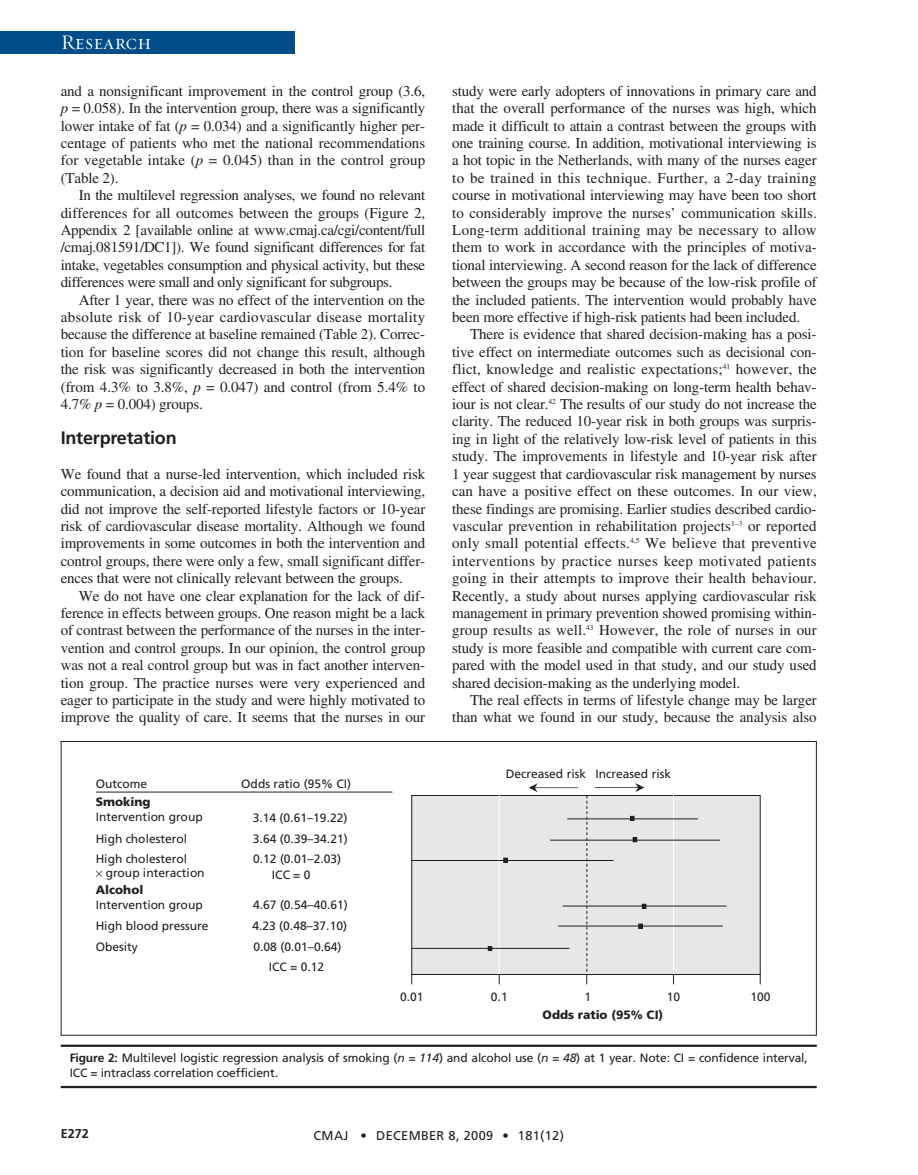
<style>
.page{position:relative;width:918px;height:1175px;background:#fff}
.page>*{position:absolute;margin:0;border:0;box-sizing:border-box;transform-origin:0 0}
.t1{font:21px "Requiem Display HTF Small Caps";letter-spacing:.005em;color:#fff}
.t2{font:700 18px "Frutiger";letter-spacing:-.01em;color:#231f20}
.t3{font:15px/17.4px "Times";letter-spacing:-.01em;color:#231f20;text-align:justify}
.t4{font:12.75px "Frutiger";letter-spacing:.025em;color:#231f20}
.t5{font:700 12.75px "Frutiger";color:#231f20}
.t6{font:12px/20.9px "Frutiger";color:#231f20}
.t7{font:900 12px "Frutiger";color:#231f20}
.s1{font-style:italic}
.s2{font-weight:700}
</style>
<div class="page">
<div style="left:0;top:32px;width:295px;height:22px;background:#014c89"></div>
<div style="left:412px;top:795px;width:348px;height:179px;background:#e6e7e9"></div>
<div style="left:411px;top:795px;width:350px;height:179px;border:1px solid #231f20"></div>
<hr style="left:499px;top:795px;width:1px;height:179px;background:#fff">
<hr style="left:673px;top:795px;width:1px;height:179px;background:#fff">
<hr style="left:633px;top:818px;width:65px;height:1px;background:#231f20">
<hr style="left:635px;top:839px;width:85px;height:1px;background:#231f20">
<hr style="left:506px;top:860px;width:107px;height:1px;background:#231f20">
<hr style="left:644px;top:905px;width:82px;height:1px;background:#231f20">
<hr style="left:641px;top:925px;width:82px;height:1px;background:#231f20">
<hr style="left:490px;top:948px;width:79px;height:1px;background:#231f20">
<hr style="left:568px;top:818px;width:65px;height:1px;background:#231f20">
<hr style="left:550px;top:839px;width:85px;height:1px;background:#231f20">
<hr style="left:412px;top:860px;width:94px;height:1px;background:#231f20">
<hr style="left:563px;top:905px;width:81px;height:1px;background:#231f20">
<hr style="left:558px;top:925px;width:83px;height:1px;background:#231f20">
<hr style="left:412px;top:948px;width:78px;height:1px;background:#231f20">
<svg style="left:630px;top:816px;width:5px;height:5px"></svg>
<svg style="left:633px;top:837px;width:4px;height:5px"></svg>
<svg style="left:503px;top:857px;width:5px;height:6px"></svg>
<svg style="left:642px;top:903px;width:4px;height:5px"></svg>
<svg style="left:638px;top:923px;width:5px;height:5px"></svg>
<svg style="left:488px;top:946px;width:4px;height:5px"></svg>
<svg style="left:586px;top:796px;width:2px;height:188px"></svg>
<svg style="left:595px;top:783px;width:49px;height:9px"></svg>
<svg style="left:529px;top:783px;width:49px;height:9px"></svg>
<hr style="left:96px;top:791px;width:296px;height:1px;background:#231f20">
<hr style="left:61px;top:1044px;width:756px;height:2px;background:#231f20">
<hr style="left:61px;top:1085px;width:756px;height:3px;background:#231f20">
<h1 class="t1" style="left:61px;top:30px;width:92px">Research</h1>
<p class="t3" style="left:61px;top:83px;width:366px">and a nonsignificant improvement in the control group (3.6, <span class="s1">p</span> = 0.058). In the intervention group, there was a significantly lower intake of fat (<span class="s1">p</span> = 0.034) and a significantly higher per&shy;centage of patients who met the national recommendations for vegetable intake (<span class="s1">p</span> = 0.045) than in the control group (Table 2).</p>
<p class="t3" style="left:61px;top:188px;width:366px;text-indent:18px">In the multilevel regression analyses, we found no relevant differences for all outcomes between the groups (Figure 2, Appendix 2 [available online at www .cmaj .ca /cgi /content /full /cmaj.081591/DC1]). We found significant differences for fat intake, vegetables consumption and physical activity, but these differences were small and only significant for subgroups.</p>
<p class="t3" style="left:61px;top:292px;width:366px;text-indent:18px">After 1 year, there was no effect of the intervention on the absolute risk of 10-year cardiovascular disease mortality because the difference at baseline remained (Table 2). Correc&shy;tion for baseline scores did not change this result, although the risk was significantly decreased in both the intervention (from 4.3% to 3.8%, <span class="s1">p</span> = 0.047) and control (from 5.4% to 4.7% <span class="s1">p</span> = 0.004) groups.</p>
<p class="t2" style="left:61px;top:430px;width:117px">Interpretation</p>
<p class="t3" style="left:61px;top:466px;width:366px">We found that a nurse-led intervention, which included risk communication, a decision aid and motivational interviewing, did not improve the self-reported lifestyle factors or 10-year risk of cardiovascular disease mortality. Although we found improvements in some outcomes in both the intervention and control groups, there were only a few, small significant differ&shy;ences that were not clinically relevant between the groups.</p>
<p class="t3" style="left:61px;top:588px;width:366px;text-indent:18px">We do not have one clear explanation for the lack of dif&shy;ference in effects between groups. One reason might be a lack of contrast between the performance of the nurses in the inter&shy;vention and control groups. In our opinion, the control group was not a real control group but was in fact another interven&shy;tion group. The practice nurses were very experienced and eager to participate in the study and were highly motivated to improve the quality of care. It seems that the nurses in our</p>
<p class="t6" style="left:96px;top:774px;width:53px">Outcome</p>
<p class="t7" style="left:96px;top:797px;width:56px">Smoking</p>
<p class="t6" style="left:96px;top:807px;width:109px">Intervention group<br>High cholesterol<br>High cholesterol</p>
<p class="t6" style="left:106px;top:863px;width:100px">group interaction</p>
<p class="t6" style="left:96px;top:895px;width:114px">Intervention group<br>High blood pressure<br>Obesity</p>
<p class="t7" style="left:96px;top:885px;width:49px">Alcohol</p>
<p class="t6" style="left:241px;top:774px;width:111px">Odds ratio (95% CI)</p>
<p class="t6" style="left:253px;top:807px;width:96px;line-height:21.5px">3.14 (0.61–19.22)<br>3.64 (0.39–34.21)</p>
<p class="t6" style="left:253px;top:849px;width:90px">0.12 (0.01–2.03)</p>
<p class="t6" style="left:252px;top:895px;width:97px;text-align:justify">4.67 (0.54–40.61)<br>4.23 (0.48–37.10)<br>0.08 (0.01–0.64)</p>
<p class="t6" style="left:272px;top:865px;width:40px">ICC = 0</p>
<p class="t6" style="left:269px;top:957px;width:57px">ICC = 0.12</p>
<p class="t3" style="left:452px;top:83px;width:366px">study were early adopters of innovations in primary care and that the overall performance of the nurses was high, which made it difficult to attain a contrast between the groups with one training course. In addition, motivational interviewing is a hot topic in the Netherlands, with many of the nurses eager to be trained in this technique. Further, a 2-day training course in motivational interviewing may have been too short to considerably improve the nurses’ communication skills.<br>Long-term additional training may be necessary to allow them to work in accordance with the principles of motiva&shy;tional interviewing. A second reason for the lack of difference between the groups may be because of the low-risk profile of the included patients. The intervention would probably have been more effective if high-risk patients had been included.</p>
<p class="t3" style="left:452px;top:327px;width:366px;text-indent:18px">There is evidence that shared decision-making has a posi&shy;tive effect on intermediate outcomes such as decisional con&shy;flict, knowledge and realistic expectations;<sup>41</sup> however, the effect of shared decision-making on long-term health behav&shy;iour is not clear.<sup>42</sup> The results of our study do not increase the clarity. The reduced 10-year risk in both groups was surpris&shy;ing in light of the relatively low-risk level of patients in this study. The improvements in lifestyle and 10-year risk after 1 year suggest that cardiovascular risk management by nurses can have a positive effect on these outcomes. In our view, these findings are promising. Earlier studies described cardio&shy;vascular prevention in rehabilitation projects<sup>1–3</sup> or reported only small potential effects.<sup>4,5</sup> We believe that preventive interventions by practice nurses keep motivated patients going in their attempts to improve their health behaviour.<br>Recently, a study about nurses applying cardiovascular risk management in primary prevention showed promising within&shy;group results as well.<sup>43</sup> However, the role of nurses in our study is more feasible and compatible with current care com&shy;pared with the model used in that study, and our study used shared decision-making as the underlying model.</p>
<p class="t3" style="left:452px;top:692px;width:366px;text-align:right">The real effects in terms of lifestyle change may be larger than what we found in our study, because the analysis also</p>
<p class="t6" style="left:506px;top:764px;width:167px">Decreased risk Increased risk</p>
<p class="t6" style="left:400px;top:987px;width:25px">0.01</p>
<p class="t6" style="left:491px;top:987px;width:18px">0.1</p>
<p class="t6" style="left:584px;top:987px;width:8px">1</p>
<p class="t6" style="left:667px;top:987px;width:15px">10</p>
<p class="t6" style="left:751px;top:987px;width:22px">100</p>
<p class="t7" style="left:543px;top:1010px;width:122px">Odds ratio (95% CI)</p>
<p class="t6" style="left:70px;top:1051px;width:739px;line-height:15px"><span class="s2">Figure 2:</span> Multilevel logistic regression analysis of smoking (<span class="s1">n = 114</span>) and alcohol use (<span class="s1">n = 48</span>) at 1 year. Note: CI = confidence interval,<br>ICC = intraclass correlation coefficient.</p>
<p class="t5" style="left:61px;top:1128px;width:30px">E272</p>
<p class="t4" style="left:314px;top:1130px;width:252px">CMAJ • DECEMBER 8, 2009 • 181(12)</p>
</div>
